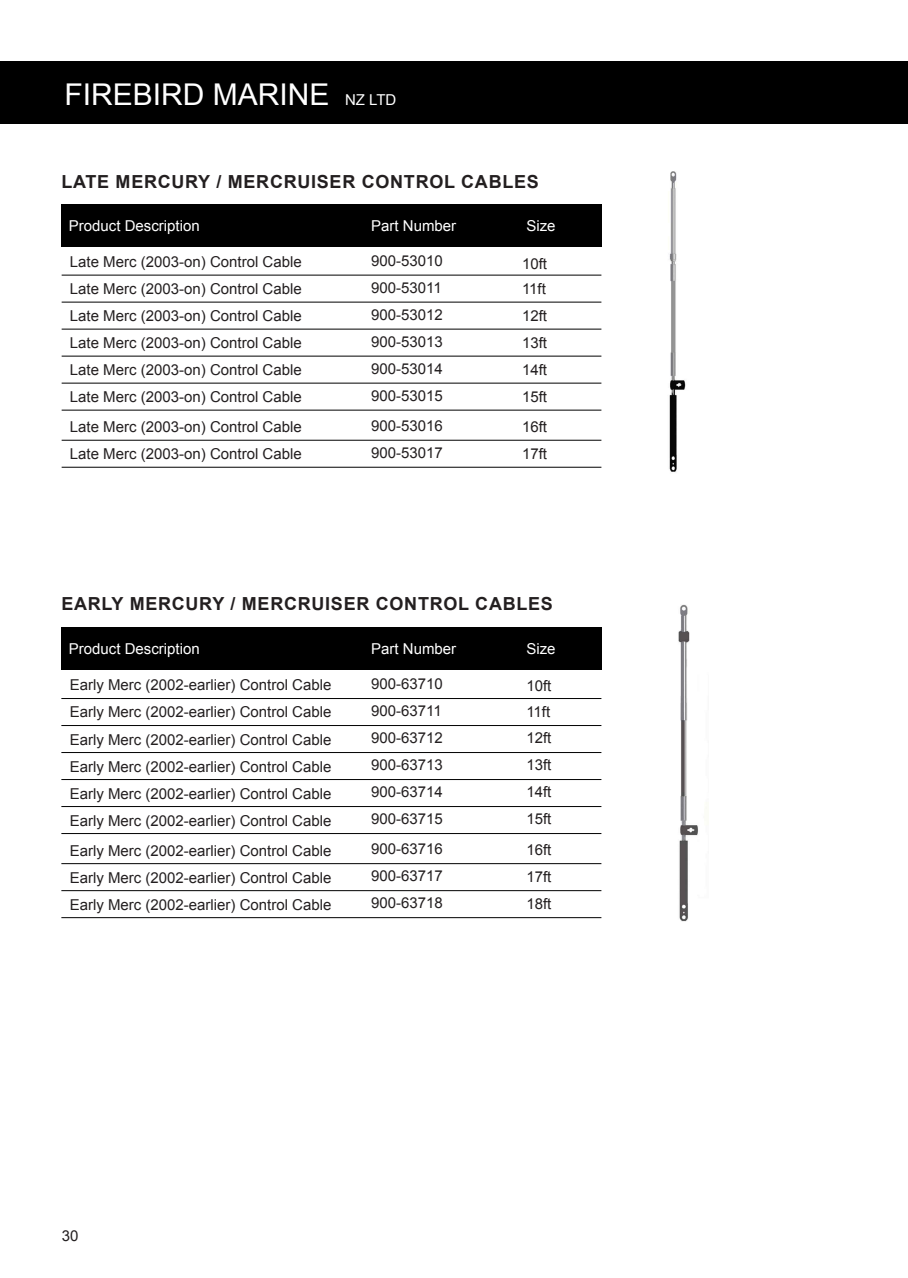
<style>
.page{position:relative;width:908px;height:1278px;background:#fff}
.page>*{position:absolute;margin:0;border:0;box-sizing:border-box;transform-origin:0 0}
.t1{font:30px "Arial";color:#fff}
.t2{font:700 18px "Arial";letter-spacing:.04em;color:#231f20}
.t3{font:15px "Arial";color:#231f20}
.t4{font:15px "Arial";color:#fff}
.s1{font-size:15px}
</style>
<div class="page">
<div style="left:0;top:61px;width:908px;height:63px;background:#000"></div>
<hr style="left:61px;top:698px;width:540px;height:1px;background:#000">
<hr style="left:61px;top:833px;width:540px;height:1px;background:#000">
<hr style="left:61px;top:890px;width:540px;height:1px;background:#000">
<hr style="left:61px;top:917px;width:540px;height:1px;background:#000">
<hr style="left:61px;top:779px;width:540px;height:1px;background:#000">
<hr style="left:61px;top:725px;width:540px;height:1px;background:#000">
<hr style="left:61px;top:752px;width:540px;height:1px;background:#000">
<hr style="left:61px;top:806px;width:540px;height:1px;background:#000">
<hr style="left:61px;top:863px;width:540px;height:1px;background:#000">
<img style="left:678px;top:604px;width:29px;height:318px">
<hr style="left:62px;top:275px;width:539px;height:1px;background:#000">
<hr style="left:62px;top:410px;width:539px;height:1px;background:#000">
<hr style="left:62px;top:467px;width:539px;height:1px;background:#000">
<hr style="left:62px;top:356px;width:539px;height:1px;background:#000">
<hr style="left:62px;top:302px;width:539px;height:1px;background:#000">
<hr style="left:62px;top:329px;width:539px;height:1px;background:#000">
<hr style="left:62px;top:383px;width:539px;height:1px;background:#000">
<hr style="left:62px;top:440px;width:539px;height:1px;background:#000">
<img style="left:669px;top:171px;width:17px;height:301px">
<div style="left:61px;top:204px;width:540px;height:43px;background:#000"></div>
<div style="left:61px;top:627px;width:540px;height:42px;background:#000"></div>
<h1 class="t1" style="left:64px;top:74px;width:333px">FIREBIRD MARINE <span class="s1">NZ LTD</span></h1>
<p class="t2" style="left:61px;top:169px;width:479px">LATE MERCURY / MERCRUISER CONTROL CABLES</p>
<p class="t4" style="left:69px;top:216px;width:132px">Product Description</p>
<p class="t3" style="left:70px;top:252px;width:233px">Late Merc (2003-on) Control Cable</p>
<p class="t3" style="left:70px;top:279px;width:233px">Late Merc (2003-on) Control Cable</p>
<p class="t3" style="left:70px;top:306px;width:233px">Late Merc (2003-on) Control Cable</p>
<p class="t3" style="left:70px;top:333px;width:233px">Late Merc (2003-on) Control Cable</p>
<p class="t3" style="left:70px;top:360px;width:233px">Late Merc (2003-on) Control Cable</p>
<p class="t3" style="left:70px;top:387px;width:233px">Late Merc (2003-on) Control Cable</p>
<p class="t3" style="left:70px;top:417px;width:233px">Late Merc (2003-on) Control Cable</p>
<p class="t3" style="left:70px;top:444px;width:233px">Late Merc (2003-on) Control Cable</p>
<p class="t4" style="left:371px;top:216px;width:87px">Part Number</p>
<p class="t3" style="left:371px;top:250px;width:73px">900-53010</p>
<p class="t4" style="left:526px;top:216px;width:31px">Size</p>
<p class="t3" style="left:522px;top:254px;width:27px">10ft</p>
<p class="t3" style="left:371px;top:277px;width:72px">900-53011</p>
<p class="t3" style="left:371px;top:304px;width:73px">900-53012</p>
<p class="t3" style="left:522px;top:306px;width:27px">12ft</p>
<p class="t3" style="left:522px;top:333px;width:27px">13ft</p>
<p class="t3" style="left:371px;top:358px;width:73px">900-53014</p>
<p class="t3" style="left:522px;top:279px;width:25px">11ft</p>
<p class="t3" style="left:371px;top:331px;width:73px">900-53013</p>
<p class="t3" style="left:522px;top:360px;width:27px">14ft</p>
<p class="t3" style="left:371px;top:385px;width:73px">900-53015</p>
<p class="t3" style="left:371px;top:415px;width:73px">900-53016</p>
<p class="t3" style="left:371px;top:442px;width:73px">900-53017</p>
<p class="t3" style="left:522px;top:387px;width:27px">15ft</p>
<p class="t3" style="left:522px;top:417px;width:27px">16ft</p>
<p class="t3" style="left:522px;top:444px;width:27px">17ft</p>
<p class="t2" style="left:61px;top:592px;width:493px">EARLY MERCURY / MERCRUISER CONTROL CABLES</p>
<p class="t4" style="left:69px;top:639px;width:132px">Product Description</p>
<p class="t3" style="left:70px;top:675px;width:263px">Early Merc (2002-earlier) Control Cable</p>
<p class="t3" style="left:70px;top:702px;width:263px">Early Merc (2002-earlier) Control Cable</p>
<p class="t3" style="left:70px;top:729px;width:263px">Early Merc (2002-earlier) Control Cable</p>
<p class="t3" style="left:70px;top:756px;width:263px">Early Merc (2002-earlier) Control Cable</p>
<p class="t3" style="left:70px;top:783px;width:263px">Early Merc (2002-earlier) Control Cable</p>
<p class="t3" style="left:70px;top:810px;width:263px">Early Merc (2002-earlier) Control Cable</p>
<p class="t3" style="left:70px;top:840px;width:263px">Early Merc (2002-earlier) Control Cable</p>
<p class="t3" style="left:70px;top:867px;width:263px">Early Merc (2002-earlier) Control Cable</p>
<p class="t3" style="left:70px;top:894px;width:263px">Early Merc (2002-earlier) Control Cable</p>
<p class="t4" style="left:371px;top:639px;width:87px">Part Number</p>
<p class="t3" style="left:371px;top:674px;width:73px">900-63710</p>
<p class="t4" style="left:526px;top:639px;width:31px">Size</p>
<p class="t3" style="left:526px;top:676px;width:27px">10ft</p>
<p class="t3" style="left:371px;top:701px;width:72px">900-63711</p>
<p class="t3" style="left:371px;top:728px;width:73px">900-63712</p>
<p class="t3" style="left:526px;top:728px;width:27px">12ft</p>
<p class="t3" style="left:526px;top:755px;width:27px">13ft</p>
<p class="t3" style="left:371px;top:782px;width:73px">900-63714</p>
<p class="t3" style="left:526px;top:701px;width:25px">11ft</p>
<p class="t3" style="left:371px;top:755px;width:73px">900-63713</p>
<p class="t3" style="left:526px;top:782px;width:27px">14ft</p>
<p class="t3" style="left:371px;top:809px;width:73px">900-63715</p>
<p class="t3" style="left:371px;top:839px;width:73px">900-63716</p>
<p class="t3" style="left:371px;top:866px;width:73px">900-63717</p>
<p class="t3" style="left:371px;top:893px;width:73px">900-63718</p>
<p class="t3" style="left:526px;top:809px;width:27px">15ft</p>
<p class="t3" style="left:526px;top:839px;width:27px">16ft</p>
<p class="t3" style="left:526px;top:866px;width:27px">17ft</p>
<p class="t3" style="left:526px;top:893px;width:27px">18ft</p>
<p class="t3" style="left:62px;top:1226px;width:18px">30</p>
</div>
